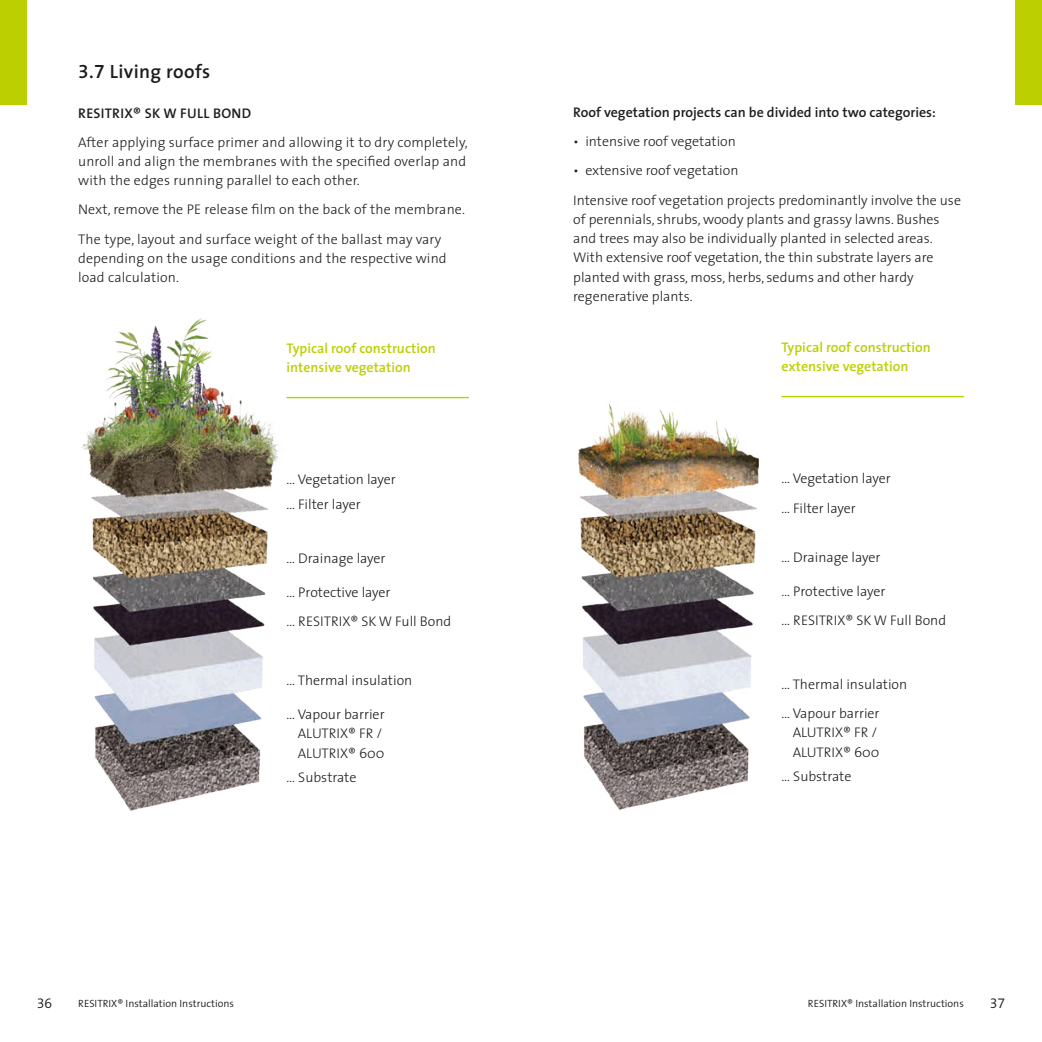
<style>
.page{position:relative;width:1042px;height:1042px;background:#fff}
.page>*{position:absolute;margin:0;border:0;box-sizing:border-box;transform-origin:0 0}
.t1{font:600 19.25px "The Sans";letter-spacing:.02em;color:#1d1d1b}
.t2{font:300 14px/19.2px "The Sans";color:#1d1d1b}
.t3{font:600 14px/19.2px "The Sans";color:#bccf00}
.t4{font:600 14px "The Sans";color:#1d1d1b}
.t5{font:14px "The Sans Semi Bold Caps";letter-spacing:.02em;color:#1d1d1b}
.t6{font:14px "The Sans Semi Light Expert";color:#1d1d1b}
.t7{font:300 10.5px "The Sans";color:#1d1d1b}
.s1{font-family:"The Sans Semi Bold Expert";font-weight:400}
</style>
<div class="page">
<img style="left:81px;top:318px;width:213px;height:493px">
<img style="left:578px;top:404px;width:181px;height:406px">
<hr style="left:286px;top:397px;width:183px;height:1px;background:#bccf00">
<hr style="left:781px;top:396px;width:183px;height:1px;background:#bccf00">
<div style="left:1016px;top:0;width:26px;height:104px;background:#bccf00"></div>
<div style="left:0;top:0;width:26px;height:104px;background:#bccf00"></div>
<h1 class="t1" style="left:78px;top:56px;width:133px"><span class="s1">3.7</span> Living roofs</h1>
<p class="t5" style="left:78px;top:101px;width:175px">RESITRIX® SK W FULL BOND</p>
<p class="t2" style="left:78px;top:132px;width:391px;text-align:justify">After applying surface primer and allowing it to dry completely, unroll and align the membranes with the specified overlap and with the edges running parallel to each other.</p>
<p class="t2" style="left:78px;top:195px;width:388px;line-height:29.2px">Next, remove the PE release film on the back of the membrane.<br>The type, layout and surface weight of the ballast may vary</p>
<p class="t2" style="left:78px;top:248px;width:370px">depending on the usage conditions and the respective wind load calculation.</p>
<p class="t3" style="left:286px;top:338px;width:151px">Typical roof construction intensive vegetation</p>
<p class="t2" style="left:286px;top:467px;width:111px;line-height:24.2px">… Vegetation layer … Filter layer</p>
<p class="t2" style="left:286px;top:548px;width:101px">… Drainage layer</p>
<p class="t2" style="left:286px;top:577px;width:166px;line-height:29.2px">… Protective layer<br>… RESITRIX® SK W Full Bond</p>
<p class="t2" style="left:286px;top:670px;width:127px">… Thermal insulation</p>
<p class="t2" style="left:298px;top:704px;width:88px;text-indent:-11px">… Vapour barrier<br>ALUTRIX® FR /<br>ALUTRIX® 600</p>
<p class="t2" style="left:286px;top:767px;width:71px">… Substrate</p>
<p class="t4" style="left:573px;top:101px;width:364px">Roof vegetation projects can be divided into two categories:</p>
<p class="t2" style="left:573px;top:131px;width:164px">• intensive roof vegetation</p>
<p class="t2" style="left:573px;top:156px;width:389px;line-height:29.2px">• extensive roof vegetation<br>Intensive roof vegetation projects predominantly involve the use</p>
<p class="t2" style="left:573px;top:209px;width:368px">of perennials, shrubs, woody plants and grassy lawns. Bushes and trees may also be individually planted in selected areas.<br>With extensive roof vegetation, the thin substrate layers are planted with grass, moss, herbs, sedums and other hardy regenerative plants.</p>
<p class="t3" style="left:781px;top:337px;width:151px">Typical roof construction extensive vegetation</p>
<p class="t2" style="left:781px;top:463px;width:111px;line-height:29.2px">… Vegetation layer … Filter layer</p>
<p class="t2" style="left:781px;top:547px;width:101px">… Drainage layer</p>
<p class="t2" style="left:781px;top:576px;width:166px;line-height:29.2px">… Protective layer<br>… RESITRIX® SK W Full Bond</p>
<p class="t2" style="left:781px;top:669px;width:127px;line-height:29.2px">… Thermal insulation … Vapour barrier</p>
<p class="t2" style="left:793px;top:722px;width:88px">ALUTRIX® FR /<br>ALUTRIX® 600</p>
<p class="t2" style="left:781px;top:766px;width:71px">… Substrate</p>
<p class="t6" style="left:37px;top:991px;width:17px">36</p>
<p class="t7" style="left:78px;top:994px;width:157px">RESITRIX® Installation Instructions</p>
<p class="t7" style="left:808px;top:994px;width:157px">RESITRIX® Installation Instructions</p>
<p class="t6" style="left:990px;top:991px;width:17px">37</p>
</div>
